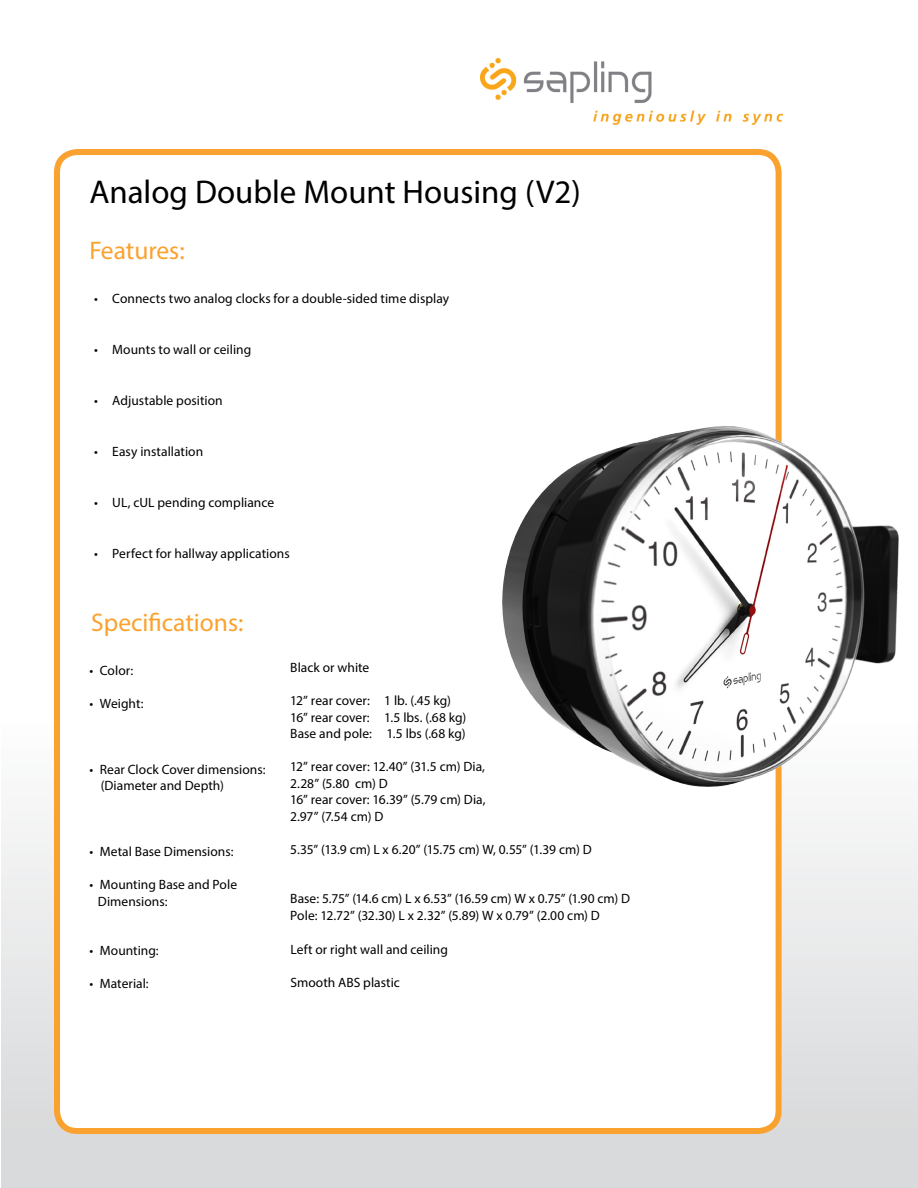
<style>
.page{position:relative;width:918px;height:1188px;background:#fff}
.page>*{position:absolute;margin:0;border:0;box-sizing:border-box;transform-origin:0 0}
.t1{font:33px "Myriad Pro";color:#000}
.t2{font:25.5px "Myriad Pro";color:#faa22f}
.t3{font:13.5px/16.5px "Myriad Pro";color:#000}
.t4{font:13.5px "Myriad Pro";letter-spacing:-.02em;color:#000}
</style>
<div class="page">
<div style="left:1px;top:0;width:917px;height:1188px;background:linear-gradient(to bottom,#fff,#e3e4e5)"></div>
<div style="left:57px;top:152px;width:722px;height:979px;background:#fff;border-radius:20px"></div>
<div style="left:54px;top:149px;width:728px;height:985px;border:6px solid #faa22f;border-radius:20px"></div>
<img style="left:502px;top:414px;width:410px;height:386px">
<img style="left:481px;top:58px;width:301px;height:67px">
<h1 class="t1" style="left:89px;top:172px;width:493px">Analog Double Mount Housing (V2)</h1>
<h2 class="t2" style="left:89px;top:234px;width:97px">Features:</h2>
<p class="t3" style="left:94px;top:290px;width:356px">• Connects two analog clocks for a double-sided time display</p>
<p class="t3" style="left:94px;top:341px;width:158px">• Mounts to wall or ceiling</p>
<p class="t3" style="left:94px;top:392px;width:130px">• Adjustable position</p>
<p class="t3" style="left:94px;top:443px;width:110px">• Easy installation</p>
<p class="t3" style="left:94px;top:494px;width:181px">• UL, cUL pending compliance</p>
<p class="t3" style="left:94px;top:545px;width:197px">• Perfect for hallway applications</p>
<h2 class="t2" style="left:91px;top:607px;width:154px">Specifications:</h2>
<p class="t3" style="left:89px;top:662px;width:45px">• Color:</p>
<p class="t3" style="left:89px;top:695px;width:56px">• Weight:</p>
<p class="t3" style="left:101px;top:761px;width:166px;text-indent:-11px">• Rear Clock Cover dimensions: (Diameter and Depth)</p>
<p class="t3" style="left:89px;top:843px;width:146px">• Metal Base Dimensions:</p>
<p class="t3" style="left:98px;top:876px;width:141px;text-indent:-9px">• Mounting Base and Pole<br>Dimensions:</p>
<p class="t3" style="left:89px;top:942px;width:71px">• Mounting:</p>
<p class="t3" style="left:89px;top:975px;width:61px">• Material:</p>
<p class="t3" style="left:290px;top:659px;width:81px">Black or white</p>
<p class="t3" style="left:290px;top:692px;width:178px">12” rear cover: 1 lb. (.45 kg)<br>16” rear cover: 1.5 lbs. (.68 kg)<br>Base and pole: 1.5 lbs (.68 kg)</p>
<p class="t3" style="left:290px;top:758px;width:197px">12” rear cover: 12.40” (31.5 cm) Dia,<br>2.28” (5.80 cm) D<br>16” rear cover: 16.39” (5.79 cm) Dia,<br>2.97” (7.54 cm) D</p>
<p class="t4" style="left:290px;top:841px;width:303px">5.35” (13.9 cm) L x 6.20” (15.75 cm) W, 0.55” (1.39 cm) D</p>
<p class="t3" style="left:290px;top:890px;width:341px">Base: 5.75” (14.6 cm) L x 6.53” (16.59 cm) W x 0.75” (1.90 cm) D<br>Pole: 12.72” (32.30) L x 2.32” (5.89) W x 0.79” (2.00 cm) D</p>
<p class="t3" style="left:290px;top:941px;width:159px">Left or right wall and ceiling</p>
<p class="t3" style="left:290px;top:974px;width:111px">Smooth ABS plastic</p>
</div>
